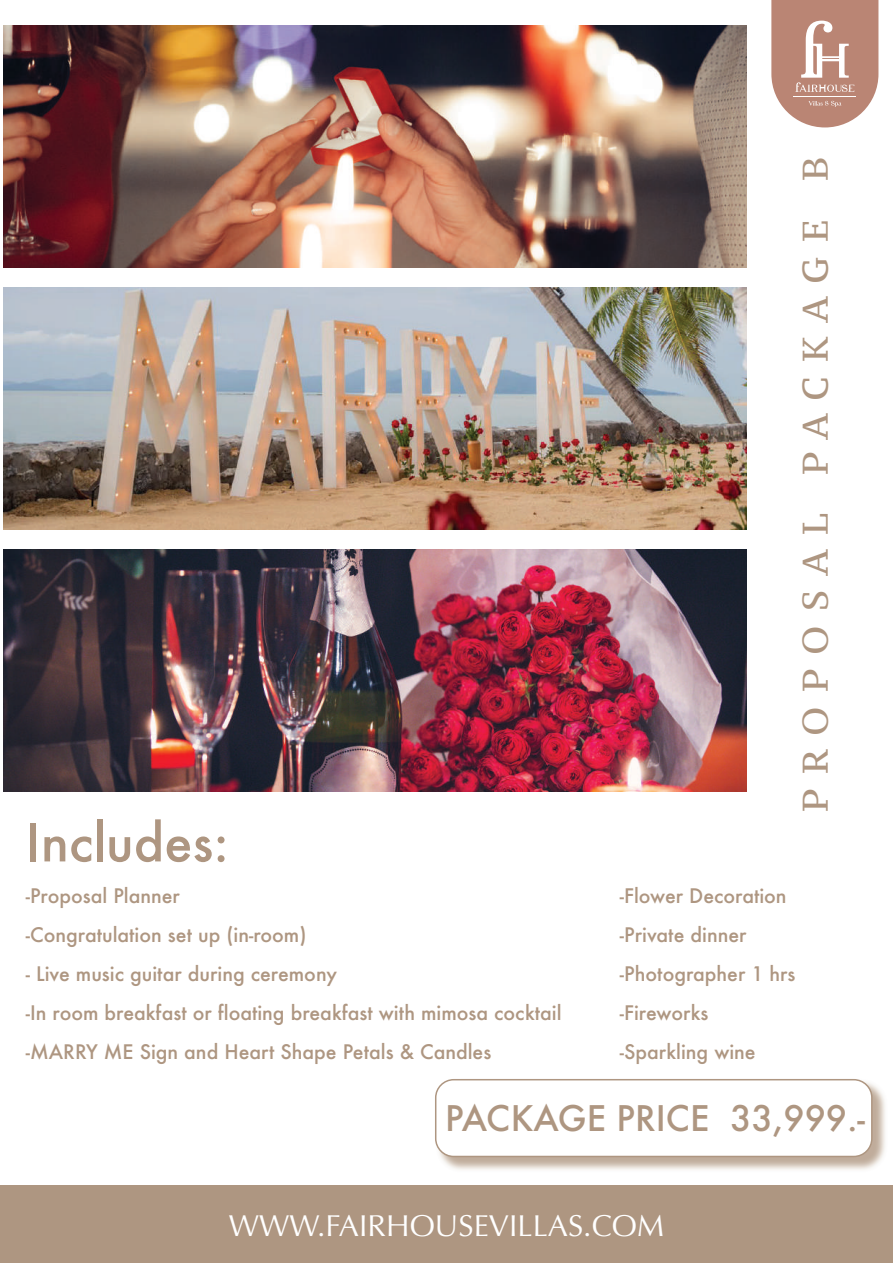
<style>
.page{position:relative;width:893px;height:1263px;background:#fff}
.page>*{position:absolute;margin:0;border:0;box-sizing:border-box;transform-origin:0 0}
.t1{font:500 51px "Futura";color:#ae9681}
.t2{font:35.55px "PT Serif Caption";letter-spacing:.4em;color:#ae9681}
.t3{font:500 34.35px "Futura";color:#ae9681}
.t4{font:30.3px "Optima";color:#fff}
.t5{font:500 19.5px "Futura";color:#ae9681}
</style>
<div class="page">
<img style="left:3px;top:288px;width:743px;height:241px">
<img style="left:3px;top:26px;width:743px;height:242px">
<img style="left:3px;top:550px;width:743px;height:241px">
<img style="left:435px;top:1079px;width:450px;height:91px">
<div style="left:436px;top:1080px;width:436px;height:76px;background:#fff;border-radius:18px"></div>
<div style="left:435px;top:1079px;width:438px;height:78px;border:2px solid #ae9681;border-radius:18px"></div>
<svg style="left:771px;top:0;width:107px;height:127px"></svg>
<div style="left:0;top:1185px;width:893px;height:78px;background:#ae9681"></div>
<h2 class="t2" style="left:792px;top:812px;width:657px;rotate:-90deg">PROPOSAL PACKAGE B</h2>
<h1 class="t1" style="left:26px;top:807px;width:205px">Includes:</h1>
<p class="t5" style="left:26px;top:883px;width:156px">-Proposal Planner</p>
<p class="t5" style="left:620px;top:883px;width:168px">-Flower Decoration</p>
<p class="t5" style="left:26px;top:922px;width:282px">-Congratulation set up (in-room)</p>
<p class="t5" style="left:620px;top:922px;width:128px">-Private dinner</p>
<p class="t5" style="left:26px;top:961px;width:313px">- Live music guitar during ceremony</p>
<p class="t5" style="left:620px;top:961px;width:177px">-Photographer 1 hrs</p>
<p class="t5" style="left:26px;top:1000px;width:537px">-In room breakfast or floating breakfast with mimosa cocktail</p>
<p class="t5" style="left:620px;top:1000px;width:90px">-Fireworks</p>
<p class="t5" style="left:26px;top:1039px;width:467px">-MARRY ME Sign and Heart Shape Petals &amp; Candles</p>
<p class="t5" style="left:620px;top:1039px;width:137px">-Sparkling wine</p>
<h3 class="t3" style="left:445px;top:1094px;width:421px">PACKAGE PRICE 33,999.-</h3>
<h3 class="t4" style="left:229px;top:1208px;width:437px">WWW.FAIRHOUSEVILLAS.COM</h3>
</div>
